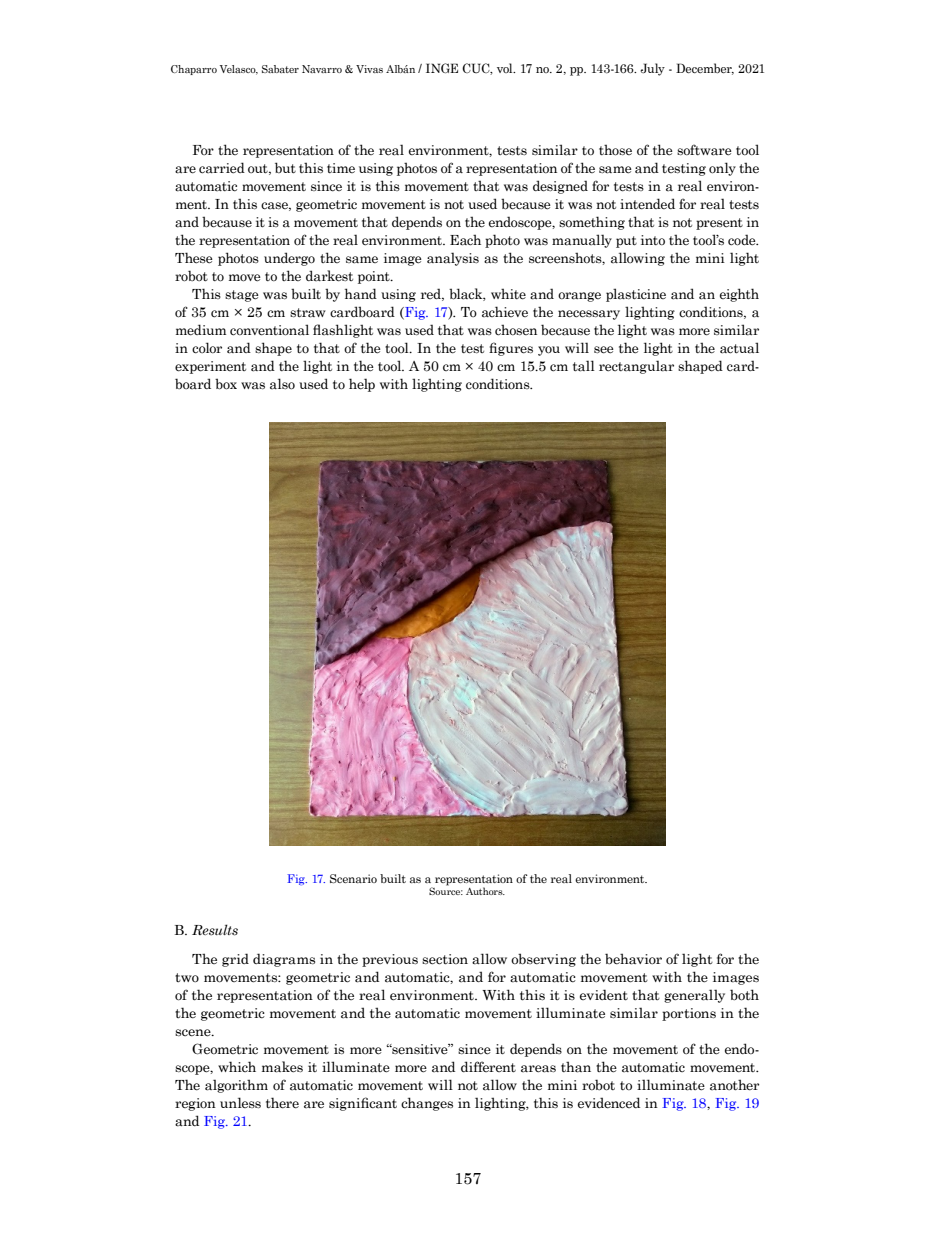
<style>
.page{position:relative;width:936px;height:1248px;background:#fff}
.page>*{position:absolute;margin:0;border:0;box-sizing:border-box;transform-origin:0 0}
.t1{font:16px "Century Schoolbook";color:#000}
.t2{font:14px/18px "Century Schoolbook";letter-spacing:-.01em;color:#000;text-align:justify}
.t3{font:12.8px "Century Schoolbook";letter-spacing:-.025em;color:#000}
.t4{font:12px "Century Schoolbook";letter-spacing:-.01em;color:#000}
.t5{font:10px "Century Schoolbook";letter-spacing:-.005em;color:#000}
.s1{font-size:11px}
.s2{color:#00f}
.s3{font-style:italic}
</style>
<div class="page">
<img style="left:269px;top:423px;width:396px;height:422px">
<p class="t3" style="left:171px;top:58px;width:596px"><span class="s1">Chaparro Velasco, Sabater Navarro &amp; Vivas Albán</span> / INGE CUC, vol. 17 no. 2, pp. 143-166. July - December, 2021</p>
<p class="t2" style="left:175px;top:139px;width:585px;text-indent:17px">For the representation of the real environment, tests similar to those of the software tool are carried out, but this time using photos of a representation of the same and testing only the automatic movement since it is this movement that was designed for tests in a real environ&shy;ment. In this case, geometric movement is not used because it was not intended for real tests and because it is a movement that depends on the endoscope, something that is not present in the representation of the real environment. Each photo was manually put into the tool’s code.<br>These photos undergo the same image analysis as the screenshots, allowing the mini light robot to move to the darkest point.</p>
<p class="t2" style="left:175px;top:283px;width:585px;text-indent:17px">This stage was built by hand using red, black, white and orange plasticine and an eighth of 35 cm × 25 cm straw cardboard (<span class="s2">Fig. 17</span>). To achieve the necessary lighting conditions, a medium conventional flashlight was used that was chosen because the light was more similar in color and shape to that of the tool. In the test figures you will see the light in the actual experiment and the light in the tool. A 50 cm × 40 cm 15.5 cm tall rectangular shaped card&shy;board box was also used to help with lighting conditions.</p>
<p class="t4" style="left:287px;top:868px;width:362px"><span class="s2">Fig. 17.</span> Scenario built as a representation of the real environment.</p>
<p class="t5" style="left:429px;top:883px;width:78px">Source: Authors.</p>
<p class="t2" style="left:192px;top:913px;width:568px;line-height:29.3px;text-indent:-18px">B. <span class="s3">Results<br></span>The grid diagrams in the previous section allow observing the behavior of light for the</p>
<p class="t2" style="left:175px;top:966px;width:585px">two movements: geometric and automatic, and for automatic movement with the images of the representation of the real environment. With this it is evident that generally both the geometric movement and the automatic movement illuminate similar portions in the scene.</p>
<p class="t2" style="left:175px;top:1038px;width:585px;text-indent:17px">Geometric movement is more “sensitive” since it depends on the movement of the endo&shy;scope, which makes it illuminate more and different areas than the automatic movement.<br>The algorithm of automatic movement will not allow the mini robot to illuminate another region unless there are significant changes in lighting, this is evidenced in <span class="s2">Fig. 18</span>, <span class="s2">Fig. 19 </span>and <span class="s2">Fig. 21</span>.</p>
<p class="t1" style="left:454px;top:1164px;width:28px">157</p>
</div>
